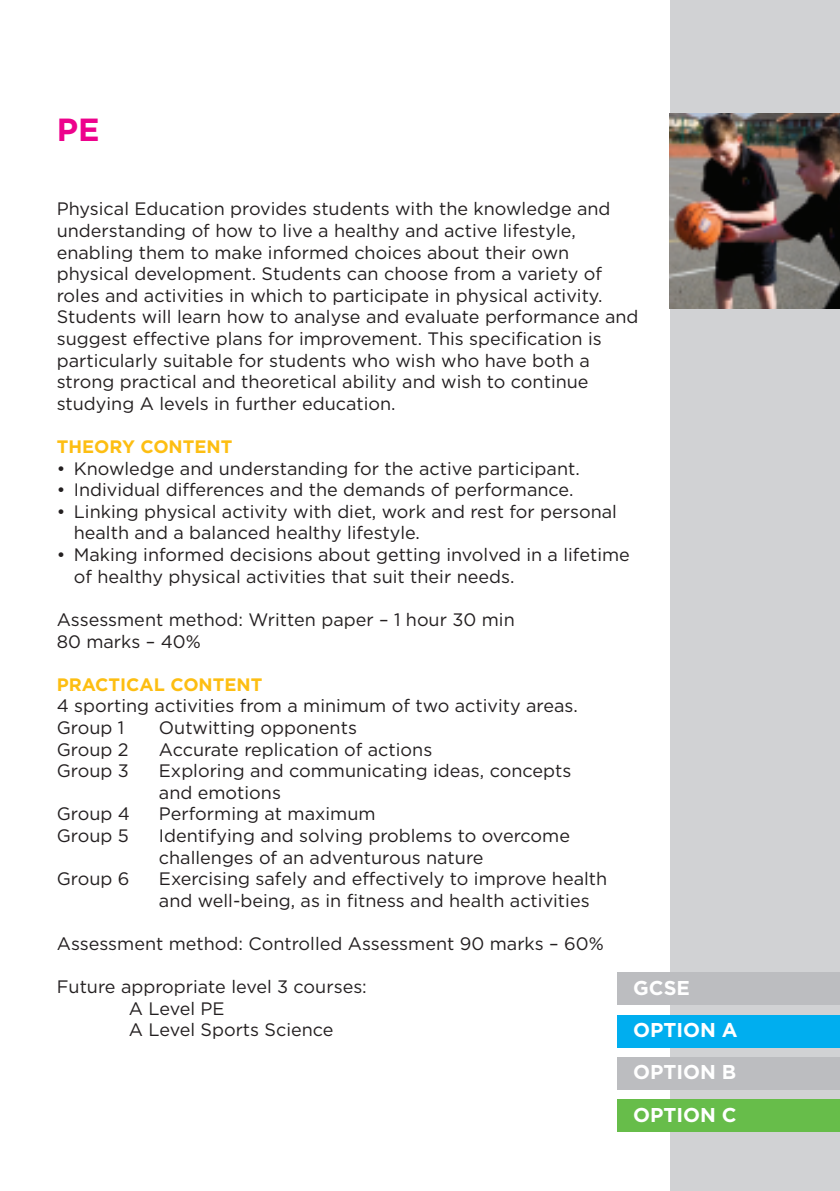
<style>
.page{position:relative;width:840px;height:1191px;background:#fff}
.page>*{position:absolute;margin:0;border:0;box-sizing:border-box;transform-origin:0 0}
.t1{font:700 32px "Gotham HTF";color:#ed028c}
.t2{font:700 20px/42px "Gotham HTF";color:#fff;text-align:justify}
.t3{font:18px/21.6px "Gotham HTF";color:#231f20}
.t4{font:700 18px "Gotham HTF";color:#fdbe12}
</style>
<div class="page">
<div style="left:669px;top:0;width:170px;height:1191px;background:#d1d2d4"></div>
<img style="left:669px;top:113px;width:170px;height:195px">
<div style="left:616px;top:1015px;width:223px;height:32px;background:#00aeef"></div>
<div style="left:616px;top:1057px;width:223px;height:32px;background:#bcbdc0"></div>
<div style="left:616px;top:1099px;width:223px;height:32px;background:#67bd4a"></div>
<div style="left:616px;top:972px;width:223px;height:33px;background:#bcbdc0"></div>
<h1 class="t1" style="left:57px;top:112px;width:44px">PE</h1>
<p class="t3" style="left:57px;top:198px;width:583px">Physical Education provides students with the knowledge and understanding of how to live a healthy and active lifestyle, enabling them to make informed choices about their own physical development. Students can choose from a variety of roles and activities in which to participate in physical activity.<br>Students will learn how to analyse and evaluate performance and suggest effective plans for improvement. This specification is particularly suitable for students who wish who have both a strong practical and theoretical ability and wish to continue studying A levels in further education.</p>
<p class="t4" style="left:57px;top:436px;width:177px">THEORY CONTENT</p>
<p class="t3" style="left:57px;top:457px;width:524px">• Knowledge and understanding for the active participant.</p>
<p class="t3" style="left:57px;top:479px;width:518px">• Individual differences and the demands of performance.</p>
<p class="t3" style="left:74px;top:501px;width:544px;text-indent:-17px">• Linking physical activity with diet, work and rest for personal health and a balanced healthy lifestyle.</p>
<p class="t3" style="left:74px;top:544px;width:557px;text-indent:-17px">• Making informed decisions about getting involved in a lifetime of healthy physical activities that suit their needs.</p>
<p class="t3" style="left:57px;top:609px;width:459px">Assessment method: Written paper – 1 hour 30 min<br>80 marks – 40%</p>
<p class="t4" style="left:57px;top:674px;width:207px">PRACTICAL CONTENT</p>
<p class="t3" style="left:57px;top:695px;width:522px">4 sporting activities from a minimum of two activity areas.<br>Group 1</p>
<p class="t3" style="left:159px;top:717px;width:199px">Outwitting opponents</p>
<p class="t3" style="left:57px;top:738px;width:73px">Group 2</p>
<p class="t3" style="left:159px;top:738px;width:275px">Accurate replication of actions</p>
<p class="t3" style="left:57px;top:760px;width:74px">Group 3</p>
<p class="t3" style="left:159px;top:760px;width:413px">Exploring and communicating ideas, concepts and emotions</p>
<p class="t3" style="left:57px;top:803px;width:75px">Group 4</p>
<p class="t3" style="left:159px;top:803px;width:218px">Performing at maximum</p>
<p class="t3" style="left:57px;top:825px;width:74px">Group 5</p>
<p class="t3" style="left:159px;top:825px;width:412px">Identifying and solving problems to overcome challenges of an adventurous nature</p>
<p class="t3" style="left:57px;top:868px;width:74px">Group 6</p>
<p class="t3" style="left:159px;top:868px;width:449px">Exercising safely and effectively to improve health and well-being, as in fitness and health activities</p>
<p class="t3" style="left:57px;top:933px;width:548px">Assessment method: Controlled Assessment 90 marks – 60%</p>
<p class="t3" style="left:129px;top:976px;width:239px;text-indent:-72px">Future appropriate level 3 courses:<br>A Level PE<br>A Level Sports Science</p>
<p class="t2" style="left:632px;top:967px;width:58px">GCSE</p>
<p class="t2" style="left:632px;top:1009px;width:106px">OPTION A OPTION B OPTION C</p>
</div>
